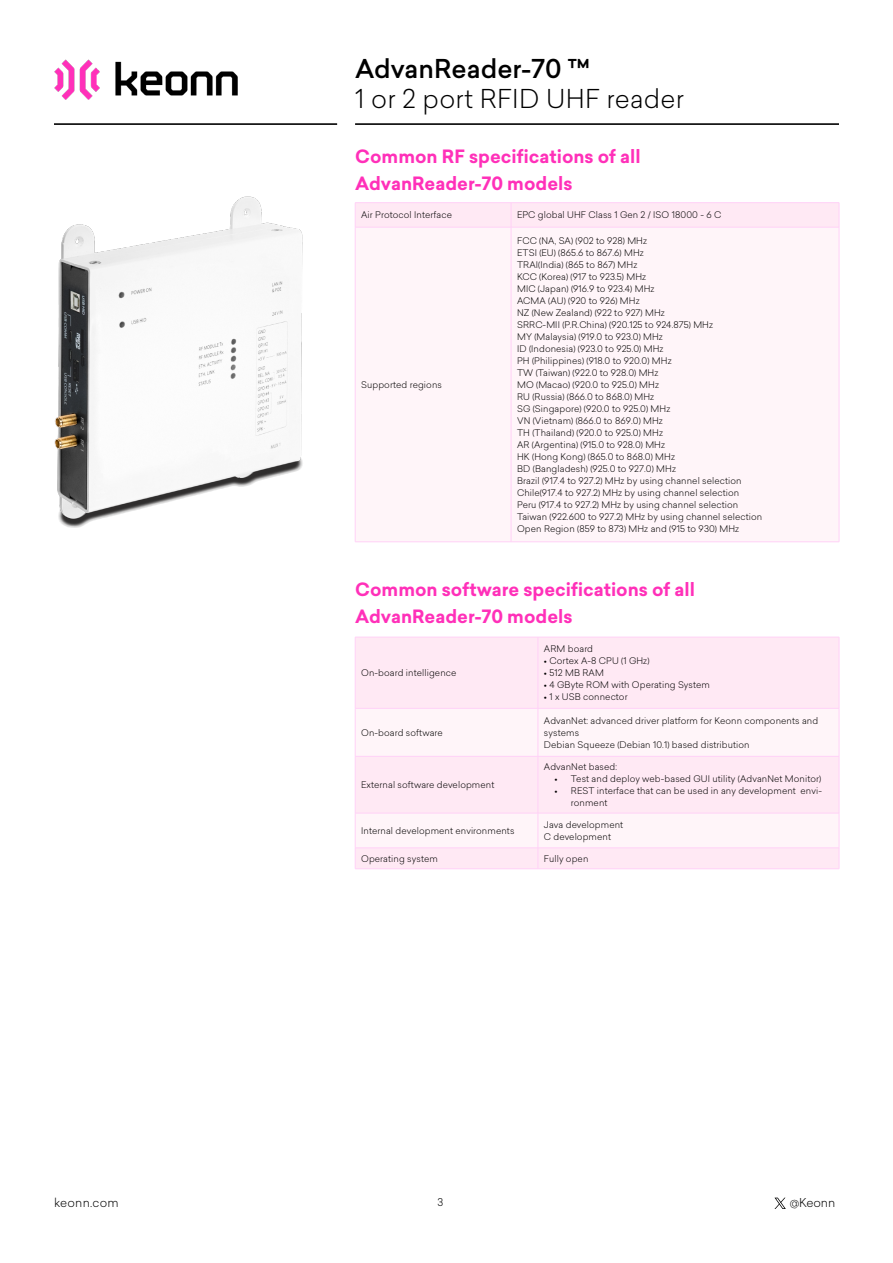
<style>
.page{position:relative;width:893px;height:1263px;background:#fff}
.page>*{position:absolute;margin:0;border:0;box-sizing:border-box;transform-origin:0 0}
.t1{font:300 25.5px "Sailec";letter-spacing:.01em;color:#000}
.t2{font:500 25.5px "Sailec";color:#000}
.t3{font:700 18px/27px "Sailec";color:#ff30b9}
.t4{font:300 12px "Sailec";letter-spacing:.01em;color:#000}
.t5{font:300 10.5px "Sailec";color:#000}
.t6{font:300 9px/12px "Sailec";letter-spacing:.01em;color:#000}
</style>
<div class="page">
<img style="left:54px;top:59px;width:184px;height:40px">
<svg style="left:774px;top:1197px;width:12px;height:12px"></svg>
<hr style="left:355px;top:124px;width:484px;height:1px;background:#000">
<hr style="left:54px;top:124px;width:283px;height:1px;background:#000">
<img style="left:54px;top:196px;width:249px;height:332px">
<div style="left:356px;top:638px;width:483px;height:230px;background:#ffe9f4"></div>
<svg style="left:356px;top:709px;width:483px;height:138px;fill:#fff5f9"></svg>
<hr style="left:355px;top:637px;width:183px;height:1px;background:#ffd1f7">
<hr style="left:355px;top:637px;width:1px;height:71px;background:#ffd1f7">
<hr style="left:538px;top:637px;width:301px;height:1px;background:#ffd1f7">
<hr style="left:538px;top:637px;width:1px;height:71px;background:#ffd1f7">
<hr style="left:839px;top:637px;width:1px;height:71px;background:#ffd1f7">
<hr style="left:355px;top:708px;width:183px;height:1px;background:#ffd1f7">
<hr style="left:355px;top:708px;width:1px;height:48px;background:#ffd1f7">
<hr style="left:538px;top:708px;width:301px;height:1px;background:#ffd1f7">
<hr style="left:538px;top:708px;width:1px;height:48px;background:#ffd1f7">
<hr style="left:839px;top:708px;width:1px;height:48px;background:#ffd1f7">
<hr style="left:355px;top:756px;width:183px;height:1px;background:#ffd1f7">
<hr style="left:355px;top:756px;width:1px;height:57px;background:#ffd1f7">
<hr style="left:538px;top:756px;width:301px;height:1px;background:#ffd1f7">
<hr style="left:538px;top:756px;width:1px;height:57px;background:#ffd1f7">
<hr style="left:839px;top:756px;width:1px;height:57px;background:#ffd1f7">
<hr style="left:355px;top:813px;width:183px;height:1px;background:#ffd1f7">
<hr style="left:355px;top:813px;width:1px;height:35px;background:#ffd1f7">
<hr style="left:538px;top:813px;width:301px;height:1px;background:#ffd1f7">
<hr style="left:538px;top:813px;width:1px;height:35px;background:#ffd1f7">
<hr style="left:839px;top:813px;width:1px;height:35px;background:#ffd1f7">
<hr style="left:355px;top:847px;width:183px;height:1px;background:#ffd1f7">
<svg style="left:355px;top:848px;width:1px;height:20px"></svg>
<hr style="left:355px;top:868px;width:183px;height:1px;background:#ffd1f7">
<hr style="left:538px;top:847px;width:301px;height:1px;background:#ffd1f7">
<svg style="left:538px;top:848px;width:1px;height:20px"></svg>
<svg style="left:839px;top:848px;width:1px;height:21px"></svg>
<hr style="left:538px;top:868px;width:301px;height:1px;background:#ffd1f7">
<div style="left:510px;top:228px;width:329px;height:313px;background:#fff5f9"></div>
<hr style="left:355px;top:202px;width:156px;height:1px;background:#ffd1f7">
<hr style="left:511px;top:202px;width:328px;height:1px;background:#ffd1f7">
<div style="left:355px;top:203px;width:485px;height:24px;background:#ffe9f4"></div>
<hr style="left:355px;top:227px;width:156px;height:1px;background:#ffd1f7">
<hr style="left:355px;top:227px;width:1px;height:315px;background:#ffd1f7">
<hr style="left:511px;top:227px;width:328px;height:1px;background:#ffd1f7">
<hr style="left:511px;top:227px;width:1px;height:315px;background:#ffd1f7">
<hr style="left:839px;top:227px;width:1px;height:315px;background:#ffd1f7">
<hr style="left:355px;top:541px;width:156px;height:1px;background:#ffd1f7">
<hr style="left:511px;top:541px;width:328px;height:1px;background:#ffd1f7">
<h1 class="t2" style="left:355px;top:51px;width:237px">AdvanReader-70 ™</h1>
<h1 class="t1" style="left:355px;top:81px;width:330px">1 or 2 port RFID UHF reader</h1>
<h2 class="t3" style="left:355px;top:143px;width:287px">Common RF specifications of all<br>AdvanReader-70 models</h2>
<p class="t6" style="left:361px;top:209px;width:92px">Air Protocol Interface</p>
<p class="t6" style="left:517px;top:209px;width:206px">EPC global UHF Class 1 Gen 2 / ISO 18000 - 6 C</p>
<p class="t6" style="left:361px;top:378px;width:82px">Supported regions</p>
<p class="t6" style="left:517px;top:234px;width:247px">FCC (NA, SA) (902 to 928) MHz<br>ETSI (EU) (865.6 to 867.6) MHz<br>TRAI(India) (865 to 867) MHz<br>KCC (Korea) (917 to 923.5) MHz<br>MIC (Japan) (916.9 to 923.4) MHz<br>ACMA (AU) (920 to 926) MHz<br>NZ (New Zealand) (922 to 927) MHz<br>SRRC-MII (P.R.China) (920.125 to 924.875) MHz<br>MY (Malaysia) (919.0 to 923.0) MHz<br>ID (Indonesia) (923.0 to 925.0) MHz<br>PH (Philippines) (918.0 to 920.0) MHz<br>TW (Taiwan) (922.0 to 928.0) MHz<br>MO (Macao) (920.0 to 925.0) MHz<br>RU (Russia) (866.0 to 868.0) MHz<br>SG (Singapore) (920.0 to 925.0) MHz<br>VN (Vietnam) (866.0 to 869.0) MHz<br>TH (Thailand) (920.0 to 925.0) MHz<br>AR (Argentina) (915.0 to 928.0) MHz<br>HK (Hong Kong) (865.0 to 868.0) MHz<br>BD (Bangladesh) (925.0 to 927.0) MHz<br>Brazil (917.4 to 927.2) MHz by using channel selection Chile(917.4 to 927.2) MHz by using channel selection<br>Peru (917.4 to 927.2) MHz by using channel selection Taiwan (922.600 to 927.2) MHz by using channel selection Open Region (859 to 873) MHz and (915 to 930) MHz</p>
<h2 class="t3" style="left:355px;top:576px;width:341px">Common software specifications of all<br>AdvanReader-70 models</h2>
<p class="t6" style="left:361px;top:666px;width:97px">On-board intelligence</p>
<p class="t6" style="left:544px;top:642px;width:51px">ARM board</p>
<p class="t6" style="left:544px;top:654px;width:107px">• Cortex A-8 CPU (1 GHz)</p>
<p class="t6" style="left:544px;top:666px;width:62px">• 512 MB RAM</p>
<p class="t6" style="left:544px;top:678px;width:168px">• 4 GByte ROM with Operating System</p>
<p class="t6" style="left:544px;top:690px;width:85px">• 1 x USB connector</p>
<p class="t6" style="left:361px;top:726px;width:83px">On-board software</p>
<p class="t6" style="left:544px;top:714px;width:276px">AdvanNet: advanced driver platform for Keonn components and systems<br>Debian Squeeze (Debian 10.1) based distribution</p>
<p class="t6" style="left:361px;top:778px;width:135px">External software development</p>
<p class="t6" style="left:544px;top:760px;width:75px">AdvanNet based:</p>
<p class="t6" style="left:554px;top:772px;width:268px">• Test and deploy web-based GUI utility (AdvanNet Monitor)</p>
<p class="t6" style="left:571px;top:784px;width:253px;text-indent:-16px">• REST interface that can be used in any development envi&shy;ronment</p>
<p class="t6" style="left:361px;top:824px;width:155px">Internal development environments</p>
<p class="t6" style="left:544px;top:818px;width:81px">Java development<br>C development</p>
<p class="t6" style="left:361px;top:852px;width:78px">Operating system</p>
<p class="t6" style="left:544px;top:852px;width:46px">Fully open</p>
<h3 class="t4" style="left:54px;top:1194px;width:66px">keonn.com</h3>
<p class="t5" style="left:438px;top:1195px;width:7px">3</p>
<h3 class="t4" style="left:790px;top:1194px;width:47px">@Keonn</h3>
</div>
